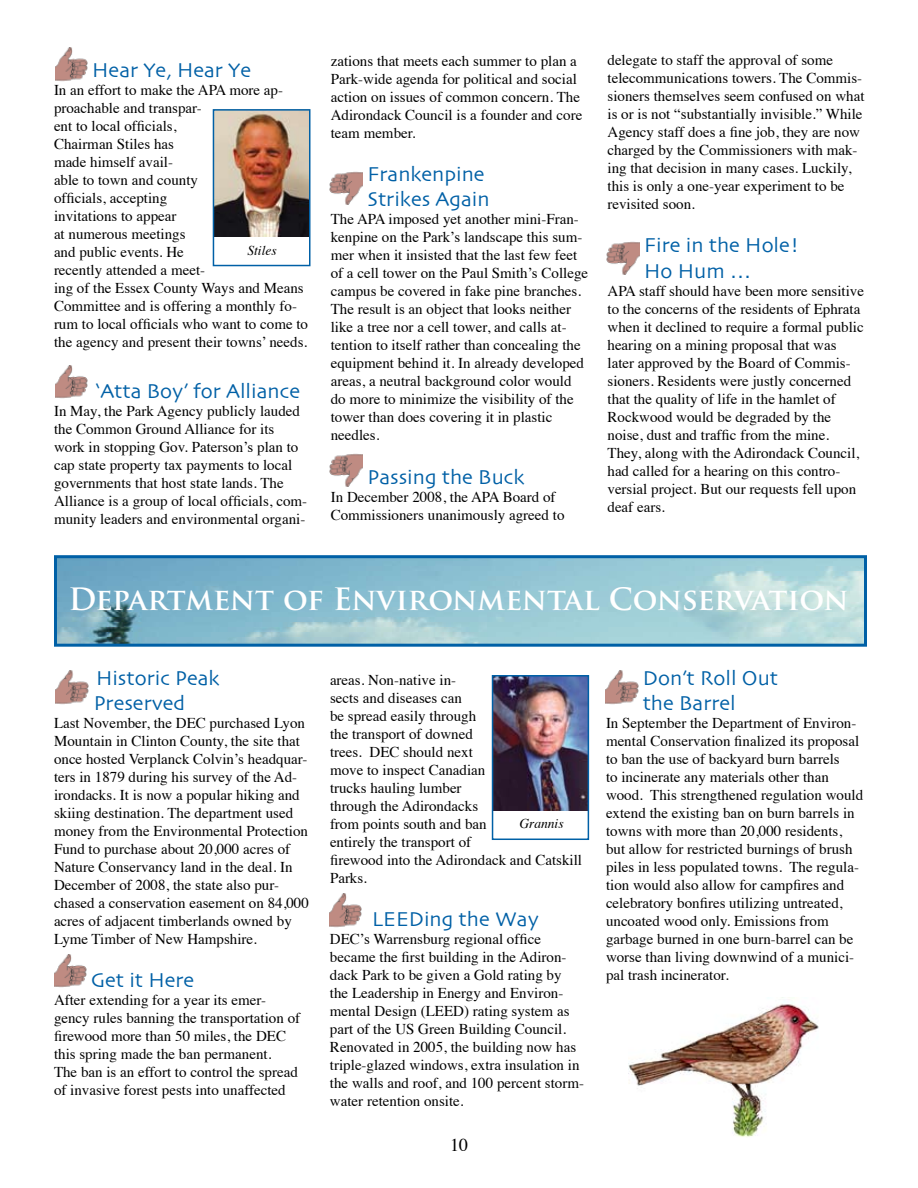
<style>
.page{position:relative;width:918px;height:1188px;background:#fff}
.page>*{position:absolute;margin:0;border:0;box-sizing:border-box;transform-origin:0 0}
.t1{font:700 30px "Trajan Pro";letter-spacing:-.02em;color:#fff}
.t2{font:21px/25.2px "Skia";color:#0060a6}
.t3{font:18px "Times";color:#000}
.t4{font:15px/18px "Times";color:#000}
.t5{font:italic 13.5px "Times";color:#000}
</style>
<div class="page">
<img style="left:58px;top:559px;width:805px;height:84px">
<div style="left:54px;top:555px;width:813px;height:92px;border:3px solid #0060a6"></div>
<img style="left:330px;top:171px;width:32px;height:34px">
<img style="left:55px;top:47px;width:33px;height:35px">
<img style="left:55px;top:365px;width:33px;height:34px">
<img style="left:216px;top:112px;width:91px;height:124px">
<div style="left:213px;top:109px;width:97px;height:157px;border:2px solid #0060a6"></div>
<img style="left:330px;top:453px;width:32px;height:34px">
<img style="left:606px;top:241px;width:33px;height:34px">
<img style="left:495px;top:678px;width:91px;height:132px">
<div style="left:492px;top:675px;width:97px;height:165px;border:2px solid #0060a6"></div>
<img style="left:56px;top:670px;width:33px;height:35px">
<img style="left:54px;top:954px;width:33px;height:34px">
<img style="left:329px;top:893px;width:33px;height:35px">
<img style="left:606px;top:670px;width:33px;height:35px">
<img style="left:629px;top:1004px;width:190px;height:133px">
<h2 class="t2" style="left:92px;top:59px;width:160px">Hear Ye, Hear Ye</h2>
<p class="t4" style="left:54px;top:80px;width:256px">In an effort to make the APA more ap&shy;proachable and transpar-<br>ent to local officials,<br>Chairman Stiles has<br>made himself avail-<br>able to town and county<br>officials, accepting<br>invitations to appear<br>at numerous meetings<br>and public events. He<br>recently attended a meet-<br>ing of the Essex County Ways and Means<br>Committee and is offering a monthly fo&shy;rum to local officials who want to come to the agency and present their towns’ needs.</p>
<h2 class="t2" style="left:96px;top:380px;width:206px">‘Atta Boy’ for Alliance</h2>
<p class="t4" style="left:54px;top:400px;width:255px">In May, the Park Agency publicly lauded the Common Ground Alliance for its work in stopping Gov. Paterson’s plan to cap state property tax payments to local governments that host state lands. The Alliance is a group of local officials, com&shy;munity leaders and environmental organi-</p>
<p class="t5" style="left:247px;top:239px;width:31px">Stiles</p>
<p class="t4" style="left:331px;top:51px;width:253px">zations that meets each summer to plan a Park-wide agenda for political and social action on issues of common concern. The Adirondack Council is a founder and core team member.</p>
<h2 class="t2" style="left:368px;top:163px;width:124px">Frankenpine<br>Strikes Again</h2>
<p class="t4" style="left:331px;top:209px;width:259px">The APA imposed yet another mini-Fran&shy;kenpine on the Park’s landscape this sum&shy;mer when it insisted that the last few feet of a cell tower on the Paul Smith’s College campus be covered in fake pine branches.<br>The result is an object that looks neither like a tree nor a cell tower, and calls at&shy;tention to itself rather than concealing the equipment behind it. In already developed areas, a neutral background color would do more to minimize the visibility of the tower than does covering it in plastic needles.</p>
<h2 class="t2" style="left:368px;top:465px;width:158px">Passing the Buck</h2>
<p class="t4" style="left:331px;top:486px;width:235px">In December 2008, the APA Board of<br>Commissioners unanimously agreed to</p>
<p class="t4" style="left:608px;top:50px;width:259px">delegate to staff the approval of some telecommunications towers. The Commis&shy;sioners themselves seem confused on what is or is not “substantially invisible.” While Agency staff does a fine job, they are now charged by the Commissioners with mak&shy;ing that decision in many cases. Luckily, this is only a one-year experiment to be revisited soon.</p>
<h2 class="t2" style="left:644px;top:234px;width:157px">Fire in the Hole!<br>Ho Hum …</h2>
<p class="t4" style="left:608px;top:280px;width:258px">APA staff should have been more sensitive to the concerns of the residents of Ephrata when it declined to require a formal public hearing on a mining proposal that was later approved by the Board of Commis&shy;sioners. Residents were justly concerned that the quality of life in the hamlet of Rockwood would be degraded by the noise, dust and traffic from the mine.<br>They, along with the Adirondack Council, had called for a hearing on this contro&shy;versial project. But our requests fell upon deaf ears.</p>
<h1 class="t1" style="left:69px;top:580px;width:781px">Department of Environmental Conservation</h1>
<h2 class="t2" style="left:94px;top:667px;width:127px">Historic Peak<br>Preserved</h2>
<p class="t4" style="left:54px;top:713px;width:256px">Last November, the DEC purchased Lyon Mountain in Clinton County, the site that once hosted Verplanck Colvin’s headquar&shy;ters in 1879 during his survey of the Ad&shy;irondacks. It is now a popular hiking and skiing destination. The department used money from the Environmental Protection Fund to purchase about 20,000 acres of Nature Conservancy land in the deal. In December of 2008, the state also pur&shy;chased a conservation easement on 84,000 acres of adjacent timberlands owned by Lyme Timber of New Hampshire.</p>
<h2 class="t2" style="left:91px;top:969px;width:105px">Get it Here</h2>
<p class="t4" style="left:54px;top:990px;width:248px">After extending for a year its emer&shy;gency rules banning the transportation of firewood more than 50 miles, the DEC this spring made the ban permanent.<br>The ban is an effort to control the spread of invasive forest pests into unaffected</p>
<p class="t4" style="left:330px;top:669px;width:254px">areas. Non-native in-<br>sects and diseases can<br>be spread easily through<br>the transport of downed<br>trees. DEC should next<br>move to inspect Canadian<br>trucks hauling lumber<br>through the Adirondacks<br>from points south and ban<br>entirely the transport of<br>firewood into the Adirondack and Catskill<br>Parks.</p>
<h2 class="t2" style="left:372px;top:908px;width:169px">LEEDing the Way</h2>
<p class="t4" style="left:330px;top:928px;width:256px">DEC’s Warrensburg regional office became the first building in the Adiron&shy;dack Park to be given a Gold rating by<br>the Leadership in Energy and Environ&shy;mental Design (LEED) rating system as part of the US Green Building Council.<br>Renovated in 2005, the building now has triple-glazed windows, extra insulation in the walls and roof, and 100 percent storm&shy;water retention onsite.</p>
<p class="t5" style="left:519px;top:812px;width:46px">Grannis</p>
<p class="t3" style="left:450px;top:1128px;width:19px">10</p>
<h2 class="t2" style="left:643px;top:667px;width:137px">Don’t Roll Out the Barrel</h2>
<p class="t4" style="left:606px;top:713px;width:259px">In September the Department of Environ&shy;mental Conservation finalized its proposal to ban the use of backyard burn barrels<br>to incinerate any materials other than wood. This strengthened regulation would extend the existing ban on burn barrels in towns with more than 20,000 residents, but allow for restricted burnings of brush piles in less populated towns. The regula&shy;tion would also allow for campfires and celebratory bonfires utilizing untreated, uncoated wood only. Emissions from garbage burned in one burn-barrel can be worse than living downwind of a munici&shy;pal trash incinerator.</p>
</div>
